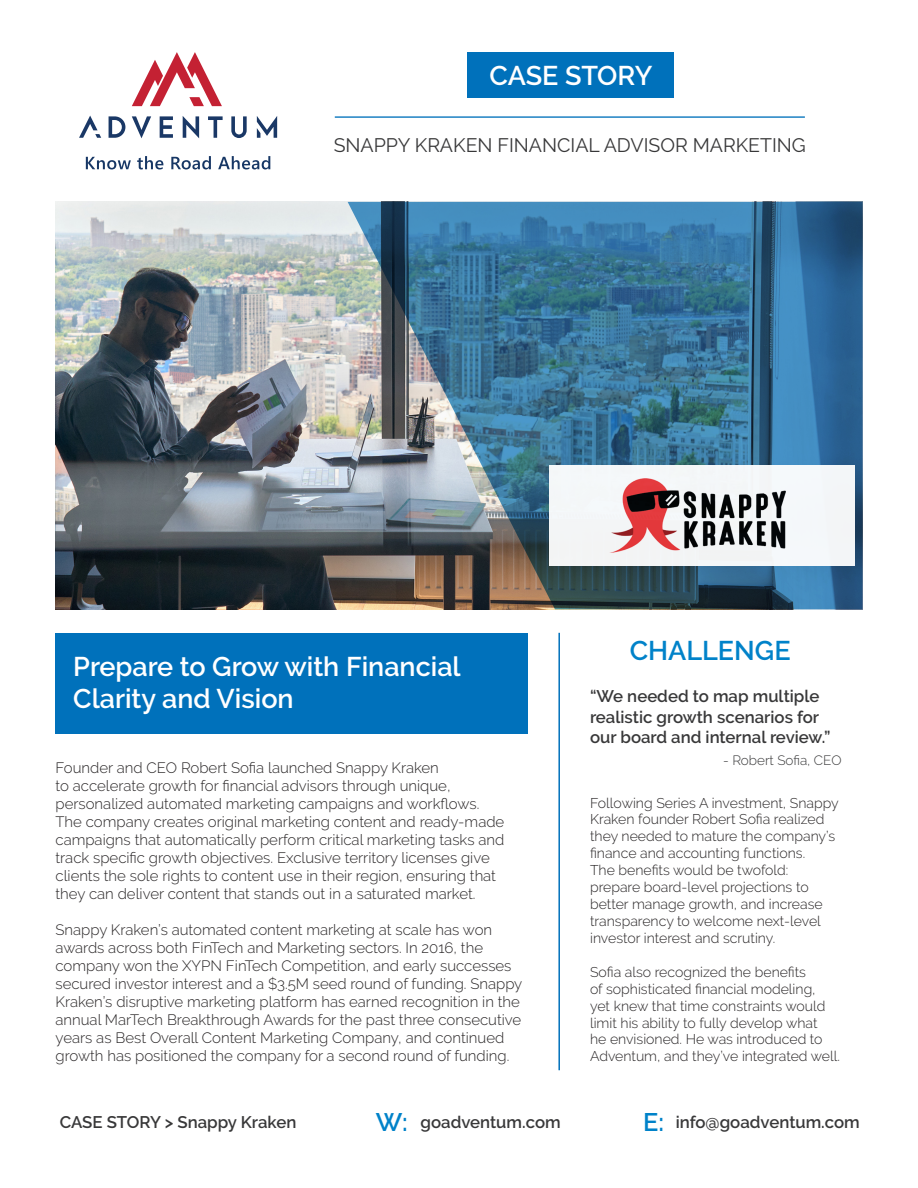
<style>
.page{position:relative;width:918px;height:1188px;background:#fff}
.page>*{position:absolute;margin:0;border:0;box-sizing:border-box;transform-origin:0 0}
.Text_Left_Justify{font:600 27px/32.4px "Raleway";color:#fff}
.Text_Center{font:600 27px "Raleway";letter-spacing:-.01em;color:#fff}
.Text_Left_Justify-2{font:600 27px "Raleway";color:#0082c9}
.Text_Left_Justify-3{font:600 25.35px "Raleway";color:#0082c9}
.Text_Center-2{font:19.5px "Raleway";color:#383839}
.Text_Left_Justify-4{font:600 16.8px/20.1px "Raleway";color:#383839}
.Text_Left_Justify-5{font:300 15px/18px "Raleway";color:#282526}
.Text_Left_Justify-6{font:300 14.1px/17px "Raleway";color:#282526}
.Text_Left_Justify-7{font:300 13.5px "Raleway";color:#383839}
</style>
<div class="page">
<img style="left:56px;top:202px;width:292px;height:407px">
<img style="left:348px;top:202px;width:514px;height:407px">
<div style="left:549px;top:465px;width:306px;height:101px;background:#f4f6f8"></div>
<img style="left:611px;top:479px;width:174px;height:73px">
<div style="left:56px;top:633px;width:472px;height:101px;background:#0071bb"></div>
<hr style="left:558px;top:633px;width:2px;height:437px;background:#0071bb">
<hr style="left:335px;top:116px;width:470px;height:2px;background:#0071bb">
<svg style="left:109px;top:116px;width:16px;height:22px"></svg>
<svg style="left:132px;top:116px;width:19px;height:22px"></svg>
<svg style="left:160px;top:116px;width:13px;height:22px"></svg>
<svg style="left:183px;top:116px;width:16px;height:22px"></svg>
<svg style="left:208px;top:116px;width:15px;height:22px"></svg>
<svg style="left:231px;top:116px;width:16px;height:22px"></svg>
<svg style="left:79px;top:116px;width:22px;height:22px"></svg>
<svg style="left:257px;top:116px;width:20px;height:22px"></svg>
<svg style="left:132px;top:52px;width:90px;height:54px"></svg>
<svg style="left:86px;top:157px;width:45px;height:12px"></svg>
<svg style="left:137px;top:156px;width:26px;height:13px"></svg>
<svg style="left:171px;top:156px;width:40px;height:13px"></svg>
<svg style="left:218px;top:156px;width:52px;height:13px"></svg>
<div style="left:467px;top:52px;width:207px;height:46px;background:#0071bb"></div>
<p class="Text_Center" style="left:490px;top:60px;width:164px">CASE STORY</p>
<p class="Text_Center-2" style="left:334px;top:134px;width:474px">SNAPPY KRAKEN FINANCIAL ADVISOR MARKETING</p>
<p class="Text_Left_Justify" style="left:73px;top:650px;width:389px">Prepare to Grow with Financial<br>Clarity and Vision</p>
<p class="Text_Left_Justify-5" style="left:56px;top:759px;width:450px">Founder and CEO Robert Sofia launched Snappy Kraken<br>to accelerate growth for financial advisors through unique, personalized automated marketing campaigns and workflows.<br>The company creates original marketing content and ready-made campaigns that automatically perform critical marketing tasks and track specific growth objectives. Exclusive territory licenses give clients the sole rights to content use in their region, ensuring that they can deliver content that stands out in a saturated market.</p>
<p class="Text_Left_Justify-5" style="left:56px;top:921px;width:468px">Snappy Kraken’s automated content marketing at scale has won awards across both FinTech and Marketing sectors. In 2016, the company won the XYPN FinTech Competition, and early successes secured investor interest and a $3.5M seed round of funding. Snappy Kraken’s disruptive marketing platform has earned recognition in the annual MarTech Breakthrough Awards for the past three consecutive years as Best Overall Content Marketing Company, and continued growth has positioned the company for a second round of funding.</p>
<p class="Text_Left_Justify-2" style="left:630px;top:635px;width:162px">CHALLENGE</p>
<p class="Text_Left_Justify-4" style="left:590px;top:687px;width:242px">“We needed to map multiple realistic growth scenarios for our board and internal review.”</p>
<p class="Text_Left_Justify-7" style="left:723px;top:752px;width:120px">- Robert Sofia, CEO</p>
<p class="Text_Left_Justify-6" style="left:590px;top:794px;width:250px">Following Series A investment, Snappy Kraken founder Robert Sofia realized they needed to mature the company’s finance and accounting functions.<br>The benefits would be twofold: prepare board-level projections to better manage growth, and increase transparency to welcome next-level investor interest and scrutiny.</p>
<p class="Text_Left_Justify-6" style="left:590px;top:963px;width:251px">Sofia also recognized the benefits<br>of sophisticated financial modeling,<br>yet knew that time constraints would limit his ability to fully develop what<br>he envisioned. He was introduced to Adventum, and they’ve integrated well.</p>
<p class="Text_Left_Justify-4" style="left:60px;top:1112px;width:238px">CASE STORY &gt; Snappy Kraken</p>
<p class="Text_Left_Justify-3" style="left:376px;top:1107px;width:33px">W:</p>
<p class="Text_Left_Justify-4" style="left:421px;top:1112px;width:142px">goadventum.com</p>
<p class="Text_Left_Justify-3" style="left:643px;top:1107px;width:22px">E:</p>
<p class="Text_Left_Justify-4" style="left:676px;top:1112px;width:185px">info@goadventum.com</p>
</div>
